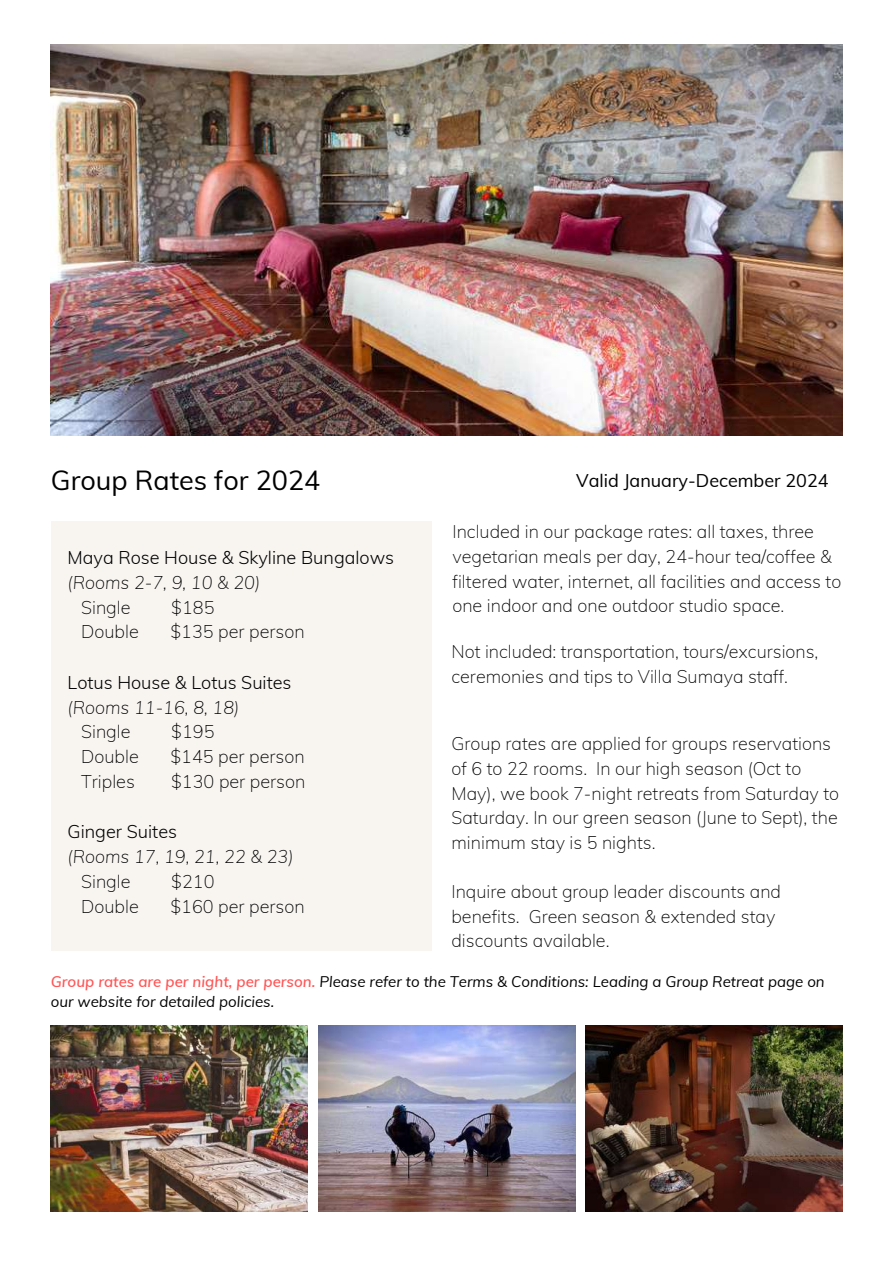
<style>
.page{position:relative;width:893px;height:1264px;background:#fff}
.page>*{position:absolute;margin:0;border:0;box-sizing:border-box;transform-origin:0 0}
.t1{font:27px "Muli";color:#000}
.t2{font:200 18px/24.8px "Muli";color:#000}
.t3{font:300 18px "Muli";color:#000}
.t4{font:italic 200 18px "Muli";color:#000}
.t5{font:18px "Muli";color:#000}
.t6{font:italic 15px/20.2px "Muli";color:#000}
.s1{font-weight:600;color:#ff5757}
</style>
<div class="page">
<img style="left:51px;top:1025px;width:256px;height:185px">
<img style="left:319px;top:1025px;width:256px;height:185px">
<img style="left:585px;top:1025px;width:257px;height:185px">
<div style="left:51px;top:521px;width:380px;height:429px;background:#f8f5f1"></div>
<img style="left:51px;top:44px;width:791px;height:392px">
<h1 class="t1" style="left:51px;top:462px;width:271px">Group Rates for 2024</h1>
<p class="t5" style="left:576px;top:469px;width:254px">Valid January-December 2024</p>
<p class="t3" style="left:68px;top:546px;width:328px">Maya Rose House &amp; Skyline Bungalows</p>
<p class="t4" style="left:68px;top:571px;width:194px">(Rooms 2-7, 9, 10 &amp; 20)</p>
<p class="t2" style="left:81px;top:594px;width:51px">Single</p>
<p class="t2" style="left:171px;top:594px;width:45px">$185</p>
<p class="t2" style="left:81px;top:619px;width:59px">Double</p>
<p class="t2" style="left:170px;top:619px;width:136px">$135 per person</p>
<p class="t3" style="left:68px;top:670px;width:225px">Lotus House &amp; Lotus Suites</p>
<p class="t4" style="left:68px;top:695px;width:173px">(Rooms 11-16, 8, 18)</p>
<p class="t2" style="left:81px;top:719px;width:51px">Single</p>
<p class="t2" style="left:171px;top:719px;width:45px">$195</p>
<p class="t2" style="left:81px;top:744px;width:59px">Double</p>
<p class="t2" style="left:170px;top:744px;width:136px">$145 per person</p>
<p class="t2" style="left:81px;top:768px;width:55px">Triples</p>
<p class="t2" style="left:171px;top:768px;width:136px">$130 per person</p>
<p class="t3" style="left:68px;top:820px;width:111px">Ginger Suites</p>
<p class="t4" style="left:68px;top:845px;width:227px">(Rooms 17, 19, 21, 22 &amp; 23)</p>
<p class="t2" style="left:81px;top:868px;width:51px">Single</p>
<p class="t2" style="left:171px;top:868px;width:45px">$210</p>
<p class="t2" style="left:81px;top:893px;width:59px">Double</p>
<p class="t2" style="left:170px;top:893px;width:136px">$160 per person</p>
<p class="t2" style="left:452px;top:519px;width:390px">Included in our package rates: all taxes, three vegetarian meals per day, 24-hour tea/coffee &amp; filtered water, internet, all facilities and access to one indoor and one outdoor studio space.</p>
<p class="t2" style="left:451px;top:639px;width:368px">Not included: transportation, tours/excursions, ceremonies and tips to Villa Sumaya staff.</p>
<p class="t2" style="left:451px;top:731px;width:389px">Group rates are applied for groups reservations of 6 to 22 rooms. In our high season (Oct to May), we book 7-night retreats from Saturday to Saturday. In our green season (June to Sept), the minimum stay is 5 nights.</p>
<p class="t2" style="left:451px;top:878px;width:331px">Inquire about group leader discounts and benefits. Green season &amp; extended stay discounts available.</p>
<p class="t6" style="left:51px;top:971px;width:775px"><span class="s1">Group rates are per night, per person.</span> Please refer to the Terms &amp; Conditions: Leading a Group Retreat page on our website for detailed policies.</p>
</div>
